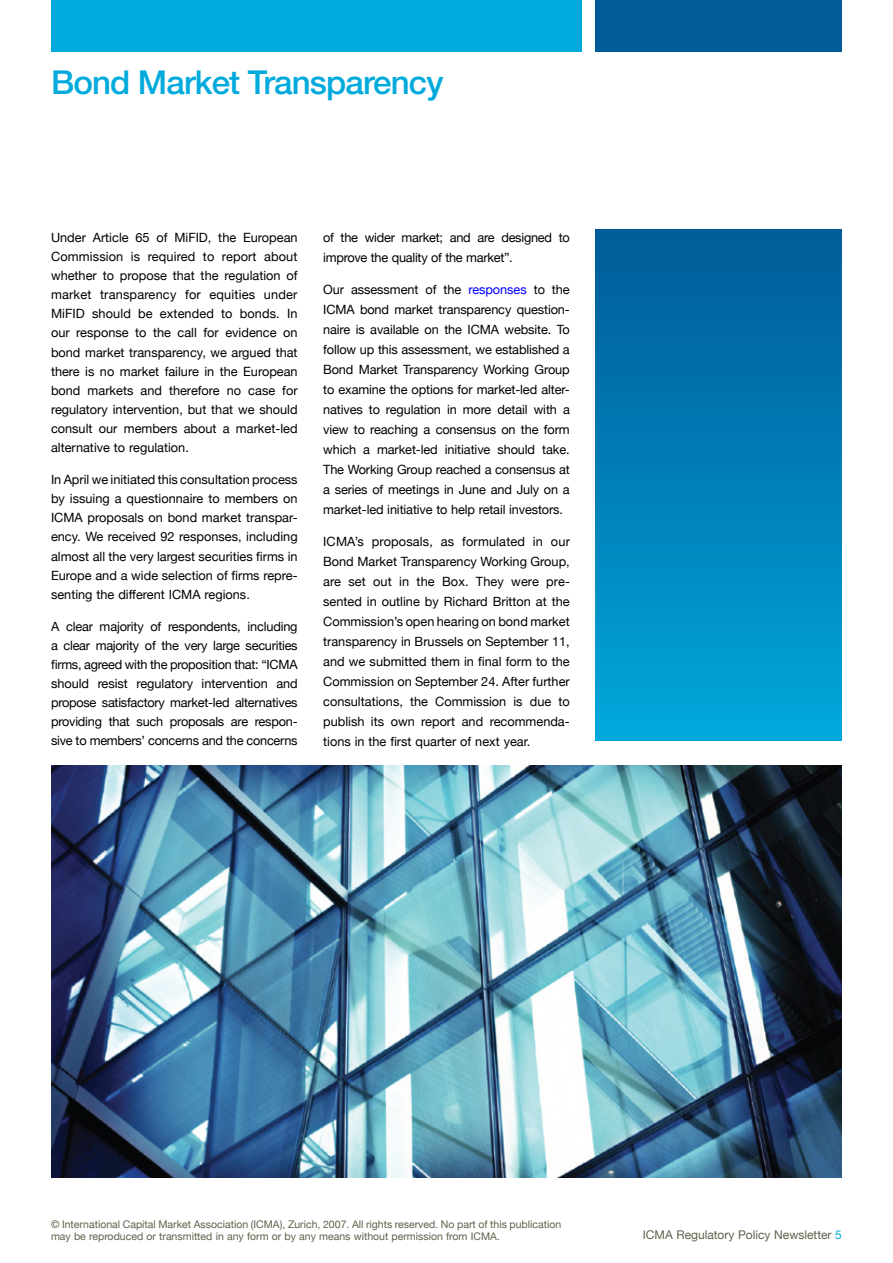
<style>
.page{position:relative;width:893px;height:1263px;background:#fff}
.page>*{position:absolute;margin:0;border:0;box-sizing:border-box;transform-origin:0 0}
.t1{font:500 33px "Helvetica Neue";letter-spacing:-.025em;color:#00aadc}
.t2{font:12.75px/19.2px "Helvetica Neue";letter-spacing:-.01em;color:#000;text-align:justify}
.t3{font:12px "Helvetica Neue";color:#5f604b}
.t4{font:10.5px/11.2px "Helvetica Neue";color:#5f604b}
.s1{color:#00f}
.s2{color:#00aadc}
</style>
<div class="page">
<div style="left:51px;top:0;width:531px;height:51px;background:#00aadc"></div>
<div style="left:595px;top:0;width:247px;height:51px;background:#005b98"></div>
<div style="left:595px;top:230px;width:247px;height:511px;background:linear-gradient(to bottom,#005a97,#00a8da)"></div>
<img style="left:51px;top:765px;width:791px;height:413px">
<h1 class="t1" style="left:51px;top:62px;width:394px">Bond Market Transparency</h1>
<p class="t2" style="left:51px;top:227px;width:248px">Under Article 65 of MiFID, the European Commission is required to report about whether to propose that the regulation of market transparency for equities under MiFID should be extended to bonds. In our response to the call for evidence on bond market transparency, we argued that there is no market failure in the European bond markets and therefore no case for regulatory intervention, but that we should consult our members about a market-led alternative to regulation.</p>
<p class="t2" style="left:51px;top:470px;width:248px">In April we initiated this consultation process by issuing a questionnaire to members on ICMA proposals on bond market transpar&shy;ency. We received 92 responses, including almost all the very largest securities firms in Europe and a wide selection of firms repre&shy;senting the different ICMA regions.</p>
<p class="t2" style="left:51px;top:616px;width:248px">A clear majority of respondents, including a clear majority of the very large securities firms, agreed with the proposition that: “ICMA should resist regulatory intervention and propose satisfactory market-led alternatives providing that such proposals are respon&shy;sive to members’ concerns and the concerns</p>
<p class="t2" style="left:323px;top:227px;width:248px;line-height:20px">of the wider market; and are designed to improve the quality of the market”.</p>
<p class="t2" style="left:323px;top:280px;width:248px;line-height:20px">Our assessment of the <span class="s1">responses</span> to the ICMA bond market transparency question&shy;naire is available on the ICMA website. To follow up this assessment, we established a Bond Market Transparency Working Group to examine the options for market-led alter&shy;natives to regulation in more detail with a view to reaching a consensus on the form which a market-led initiative should take.<br>The Working Group reached a consensus at a series of meetings in June and July on a market-led initiative to help retail investors.</p>
<p class="t2" style="left:323px;top:531px;width:248px;line-height:20px">ICMA’s proposals, as formulated in our Bond Market Transparency Working Group, are set out in the Box. They were pre&shy;sented in outline by Richard Britton at the Commission’s open hearing on bond market transparency in Brussels on September 11, and we submitted them in final form to the Commission on September 24. After further consultations, the Commission is due to publish its own report and recommenda&shy;tions in the first quarter of next year.</p>
<p class="t4" style="left:51px;top:1219px;width:512px">© International Capital Market Association (ICMA), Zurich, 2007. All rights reserved. No part of this publication may be reproduced or transmitted in any form or by any means without permission from ICMA.</p>
<p class="t3" style="left:643px;top:1228px;width:201px">ICMA Regulatory Policy Newsletter <span class="s2">5</span></p>
</div>
